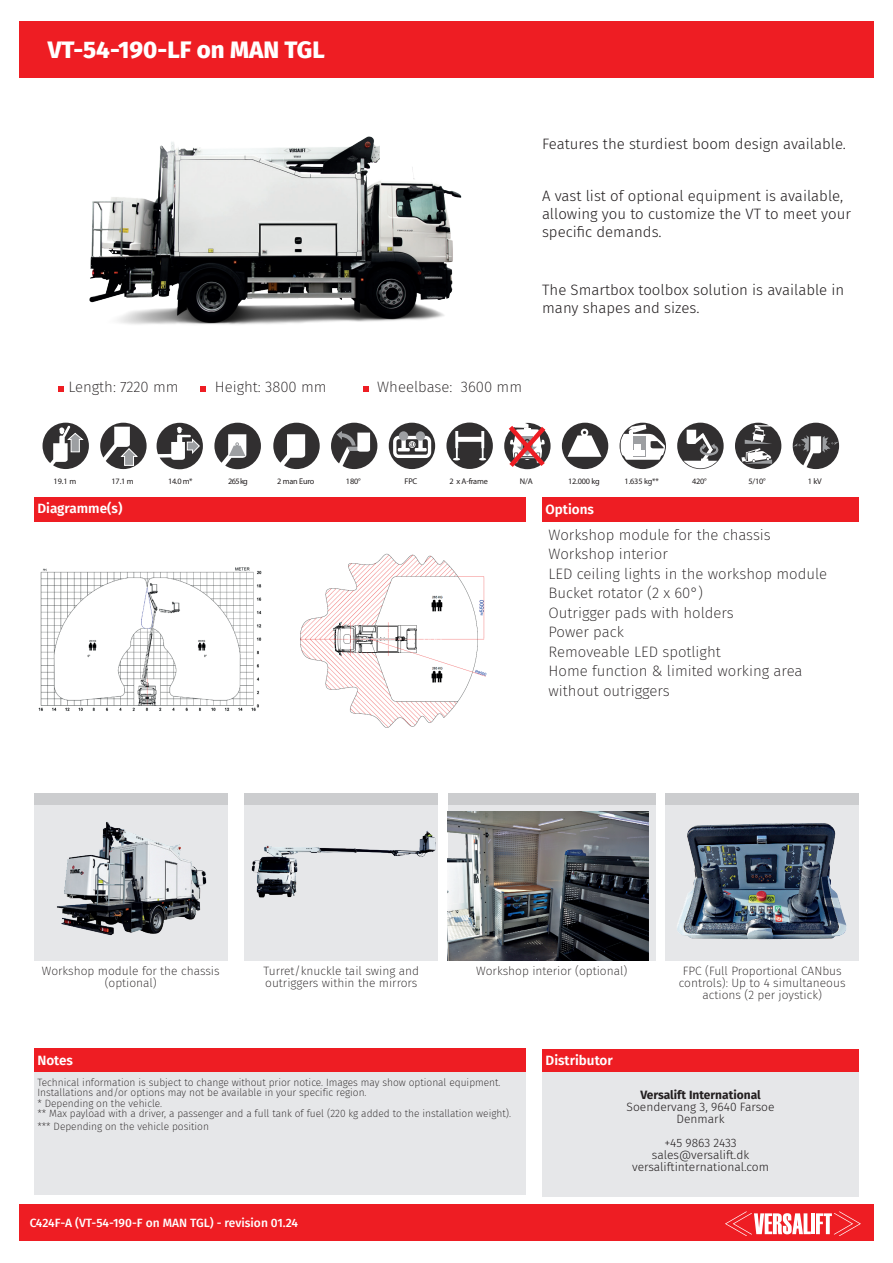
<style>
.page{position:relative;width:893px;height:1263px;background:#fff}
.page>*{position:absolute;margin:0;border:0;box-sizing:border-box;transform-origin:0 0}
.t1{font:800 24px "Fira Sans";color:#fff}
.t2{font:200 15px/19.5px "Fira Sans";color:#231f20}
.t3{font:300 15px/18px "Fira Sans";color:#231f20}
.t4{font:600 13.5px "Fira Sans";color:#fff}
.t5{font:200 12px/12px "Fira Sans";color:#231f20;text-align:center}
.t6{font:300 12px/12px "Fira Sans";color:#231f20;text-align:center}
.t7{font:500 12px "Fira Sans";color:#fff}
.t8{font:700 12px "Fira Sans";color:#231f20}
.t9{font:200 10.5px/10.5px "Fira Sans";color:#231f20}
.t10{font:8.25px "Myriad Pro";letter-spacing:-.02em;color:#231f20}
</style>
<div class="page">
<div style="left:19px;top:1204px;width:855px;height:37px;background:#ee1d23"></div>
<svg style="left:725px;top:1211px;width:136px;height:25px"></svg>
<svg style="left:43px;top:423px;width:46px;height:46px"></svg>
<svg style="left:100px;top:423px;width:47px;height:46px"></svg>
<svg style="left:157px;top:423px;width:46px;height:46px"></svg>
<svg style="left:214px;top:423px;width:47px;height:46px"></svg>
<svg style="left:273px;top:423px;width:47px;height:46px"></svg>
<svg style="left:331px;top:423px;width:46px;height:46px"></svg>
<div style="left:389px;top:423px;width:46px;height:46px;background:#312f30;border-radius:50%"></div>
<div style="left:393px;top:436px;width:38px;height:22px;border:3px solid #fff;border-radius:4px"></div>
<div style="left:399px;top:431px;width:9px;height:10px;background:#9d9fa2;border-radius:50%"></div>
<div style="left:416px;top:431px;width:9px;height:10px;background:#9d9fa2;border-radius:50%"></div>
<svg style="left:398px;top:434px;width:29px;height:17px"></svg>
<div style="left:446px;top:422px;width:47px;height:47px;background:#312f30;border-radius:50%"></div>
<svg style="left:453px;top:431px;width:33px;height:29px"></svg>
<div style="left:562px;top:423px;width:46px;height:46px;background:#312f30;border-radius:50%"></div>
<svg style="left:567px;top:429px;width:34px;height:28px"></svg>
<div style="left:620px;top:423px;width:46px;height:46px;background:#312f30;border-radius:50%"></div>
<svg style="left:620px;top:424px;width:45px;height:36px"></svg>
<div style="left:633px;top:436px;width:12px;height:21px;background:#9d9fa2"></div>
<div style="left:638px;top:450px;width:7px;height:6px;background:#fff"></div>
<div style="left:631px;top:450px;width:7px;height:6px;background:#fff"></div>
<div style="left:634px;top:444px;width:7px;height:6px;background:#fff"></div>
<div style="left:677px;top:423px;width:47px;height:46px;background:#312f30;border-radius:50%"></div>
<svg style="left:683px;top:430px;width:35px;height:38px"></svg>
<svg style="left:735px;top:423px;width:46px;height:46px"></svg>
<svg style="left:793px;top:423px;width:46px;height:46px"></svg>
<img style="left:89px;top:136px;width:373px;height:189px">
<div style="left:542px;top:497px;width:317px;height:24px;background:#ee1d23"></div>
<div style="left:542px;top:1049px;width:317px;height:38px;background:#ee1d23"></div>
<div style="left:34px;top:497px;width:491px;height:24px;background:#ee1d23"></div>
<div style="left:34px;top:1049px;width:491px;height:24px;background:#ee1d23"></div>
<div style="left:34px;top:1073px;width:491px;height:122px;background:#e6e7e9"></div>
<div style="left:34px;top:804px;width:193px;height:156px;background:#e6e7e9"></div>
<img style="left:57px;top:822px;width:150px;height:114px">
<div style="left:244px;top:793px;width:194px;height:167px;background:#e6e7e9"></div>
<img style="left:244px;top:804px;width:194px;height:94px">
<svg style="left:448px;top:804px;width:207px;height:156px;background:#d9dbdd"></svg>
<img style="left:448px;top:811px;width:200px;height:149px">
<div style="left:665px;top:804px;width:194px;height:156px;background:#e6e7e9"></div>
<img style="left:677px;top:823px;width:170px;height:117px">
<div style="left:19px;top:21px;width:855px;height:56px;background:#ee1d23"></div>
<div style="left:665px;top:793px;width:194px;height:11px;background:#cccdcf"></div>
<svg style="left:58px;top:386px;width:6px;height:6px"></svg>
<svg style="left:200px;top:386px;width:6px;height:6px"></svg>
<svg style="left:363px;top:386px;width:6px;height:6px"></svg>
<div style="left:542px;top:1072px;width:317px;height:124px;background:#e6e7e9"></div>
<div style="left:448px;top:793px;width:207px;height:11px;background:#cccdcf"></div>
<div style="left:244px;top:793px;width:194px;height:11px;background:#cccdcf"></div>
<div style="left:34px;top:793px;width:194px;height:11px;background:#cccdcf"></div>
<img style="left:38px;top:567px;width:224px;height:144px">
<svg style="left:504px;top:422px;width:47px;height:48px"></svg>
<img style="left:300px;top:553px;width:187px;height:175px">
<h1 class="t1" style="left:48px;top:29px;width:279px">VT-54-190-LF on MAN TGL</h1>
<h2 class="t3" style="left:542px;top:135px;width:305px">Features the sturdiest boom design available.</h2>
<h2 class="t3" style="left:542px;top:187px;width:310px">A vast list of optional equipment is available, allowing you to customize the VT to meet your specific demands.</h2>
<h2 class="t3" style="left:542px;top:281px;width:304px">The Smartbox toolbox solution is available in many shapes and sizes.</h2>
<h2 class="t2" style="left:68px;top:377px;width:112px">Length: 7220 mm</h2>
<h2 class="t2" style="left:215px;top:377px;width:113px">Height: 3800 mm</h2>
<h2 class="t2" style="left:377px;top:377px;width:146px">Wheelbase: 3600 mm</h2>
<p class="t10" style="left:53px;top:476px;width:25px">19.1 m</p>
<p class="t10" style="left:112px;top:476px;width:24px">17.1 m</p>
<p class="t10" style="left:168px;top:476px;width:26px">14.0 m*</p>
<p class="t10" style="left:228px;top:476px;width:21px">265 kg</p>
<p class="t10" style="left:277px;top:476px;width:39px">2 man Euro</p>
<p class="t10" style="left:346px;top:476px;width:16px">180°</p>
<p class="t10" style="left:404px;top:476px;width:14px">FPC</p>
<p class="t10" style="left:449px;top:476px;width:40px">2 x A-frame</p>
<p class="t10" style="left:520px;top:476px;width:14px">N/A</p>
<p class="t10" style="left:568px;top:476px;width:33px">12.000 kg</p>
<p class="t10" style="left:625px;top:476px;width:36px">1.635 kg**</p>
<p class="t10" style="left:692px;top:476px;width:16px">420°</p>
<p class="t10" style="left:748px;top:476px;width:19px">5/10°</p>
<p class="t10" style="left:808px;top:476px;width:15px">1 kV</p>
<p class="t4" style="left:37px;top:497px;width:86px">Diagramme(s)</p>
<p class="t4" style="left:546px;top:498px;width:50px">Options</p>
<p class="t2" style="left:549px;top:525px;width:280px">Workshop module for the chassis<br>Workshop interior<br>LED ceiling lights in the workshop module<br>Bucket rotator (2 x 60°)<br>Outrigger pads with holders<br>Power pack<br>Removeable LED spotlight<br>Home function &amp; limited working area without outriggers</p>
<p class="t5" style="left:42px;top:965px;width:179px">Workshop module for the chassis (optional)</p>
<p class="t5" style="left:263px;top:965px;width:157px;text-align:left">Turret/knuckle tail swing and outriggers within the mirrors</p>
<p class="t5" style="left:476px;top:965px;width:153px">Workshop interior (optional)</p>
<p class="t5" style="left:679px;top:965px;width:168px">FPC (Full Proportional CANbus controls): Up to 4 simultaneous actions (2 per joystick)</p>
<p class="t4" style="left:37px;top:1049px;width:37px">Notes</p>
<p class="t4" style="left:546px;top:1049px;width:69px">Distributor</p>
<p class="t9" style="left:37px;top:1077px;width:475px">Technical information is subject to change without prior notice. Images may show optional equipment.<br>Installations and/or options may not be available in your specific region.<br>* Depending on the vehicle.<br>** Max payload with a driver, a passenger and a full tank of fuel (220 kg added to the installation weight).</p>
<p class="t9" style="left:37px;top:1121px;width:173px">*** Depending on the vehicle position</p>
<p class="t8" style="left:640px;top:1085px;width:122px">Versalift International</p>
<p class="t6" style="left:627px;top:1101px;width:149px">Soendervang 3, 9640 Farsoe<br>Denmark</p>
<p class="t6" style="left:632px;top:1137px;width:139px">+45 9863 2433 sales@versalift.dk versaliftinternational.com</p>
<p class="t7" style="left:30px;top:1213px;width:270px">C424F-A (VT-54-190-F on MAN TGL) - revision 01.24</p>
</div>
